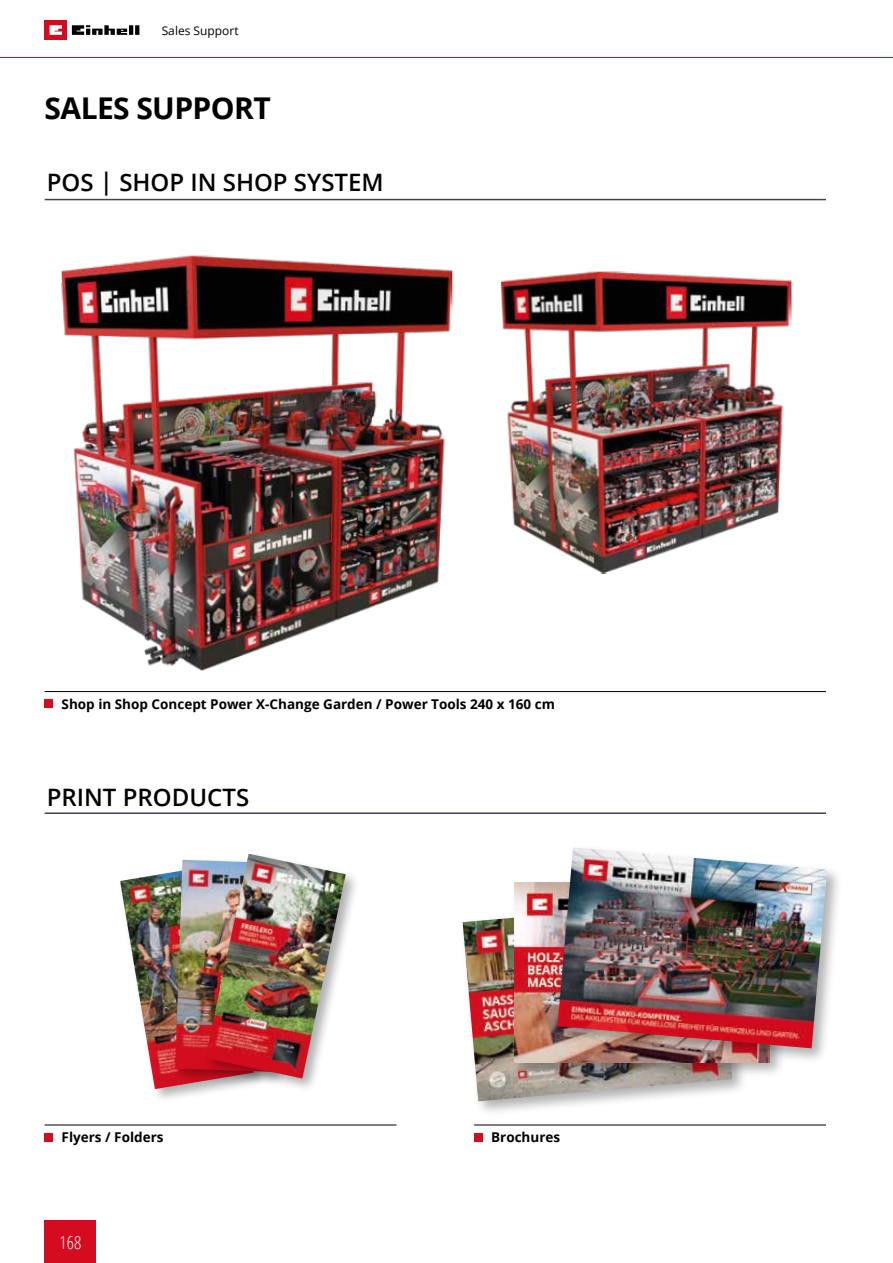
<style>
.page{position:relative;width:893px;height:1263px;background:#fff}
.page>*{position:absolute;margin:0;border:0;box-sizing:border-box;transform-origin:0 0}
.t1{font:700 30px "Open Sans";letter-spacing:-.02em;color:#000}
.t2{font:600 24px "Open Sans";color:#000}
.t3{font:300 condensed 18px "Open Sans";color:#fff}
.t4{font:700 13.5px "Open Sans";color:#000}
.t5{font:12px "Open Sans";color:#000}
</style>
<div class="page">
<img style="left:501px;top:271px;width:291px;height:303px">
<hr style="left:45px;top:691px;width:781px;height:1px;background:#000">
<div style="left:45px;top:699px;width:8px;height:9px;background:#d50c1f"></div>
<hr style="left:45px;top:199px;width:781px;height:1px;background:#3e4550">
<hr style="left:45px;top:812px;width:781px;height:2px;background:#3e4550">
<div style="left:118px;top:862px;width:150px;height:241px;background:#000;opacity:.31"></div>
<img style="left:120px;top:864px;width:83px;height:225px">
<div style="left:172px;top:857px;width:123px;height:229px;background:#000;opacity:.31"></div>
<img style="left:175px;top:860px;width:28px;height:212px">
<div style="left:203px;top:851px;width:157px;height:242px;background:#000;opacity:.31"></div>
<img style="left:205px;top:854px;width:141px;height:224px">
<div style="left:459px;top:897px;width:289px;height:220px;background:#000;opacity:.31"></div>
<img style="left:463px;top:900px;width:269px;height:201px">
<div style="left:511px;top:878px;width:275px;height:201px;background:#000;opacity:.31"></div>
<img style="left:514px;top:882px;width:40px;height:180px">
<div style="left:554px;top:845px;width:289px;height:219px;background:#000;opacity:.31"></div>
<img style="left:557px;top:847px;width:270px;height:201px">
<hr style="left:45px;top:1124px;width:351px;height:1px;background:#000">
<div style="left:45px;top:1133px;width:8px;height:8px;background:#d50c1f"></div>
<hr style="left:474px;top:1124px;width:352px;height:1px;background:#000">
<div style="left:474px;top:1133px;width:9px;height:8px;background:#d50c1f"></div>
<img style="left:61px;top:255px;width:392px;height:416px">
<div style="left:45px;top:1220px;width:51px;height:43px;background:#d50c1f"></div>
<div style="left:45px;top:20px;width:22px;height:20px;background:#d50c1f"></div>
<svg style="left:50px;top:25px;width:12px;height:10px"></svg>
<svg style="left:72px;top:25px;width:67px;height:10px"></svg>
<hr style="left:0;top:57px;width:893px;height:1px;background:#d50c1f">
<p class="t5" style="left:162px;top:22px;width:78px">Sales Support</p>
<h1 class="t1" style="left:45px;top:87px;width:228px">SALES SUPPORT</h1>
<h2 class="t2" style="left:47px;top:166px;width:338px">POS | SHOP IN SHOP SYSTEM</h2>
<p class="t4" style="left:62px;top:694px;width:495px">Shop in Shop Concept Power X-Change Garden / Power Tools 240 x 160 cm</p>
<h2 class="t2" style="left:47px;top:780px;width:204px">PRINT PRODUCTS</h2>
<p class="t4" style="left:62px;top:1128px;width:103px">Flyers / Folders</p>
<p class="t4" style="left:491px;top:1128px;width:71px">Brochures</p>
<h3 class="t3" style="left:60px;top:1230px;width:23px">168</h3>
</div>
